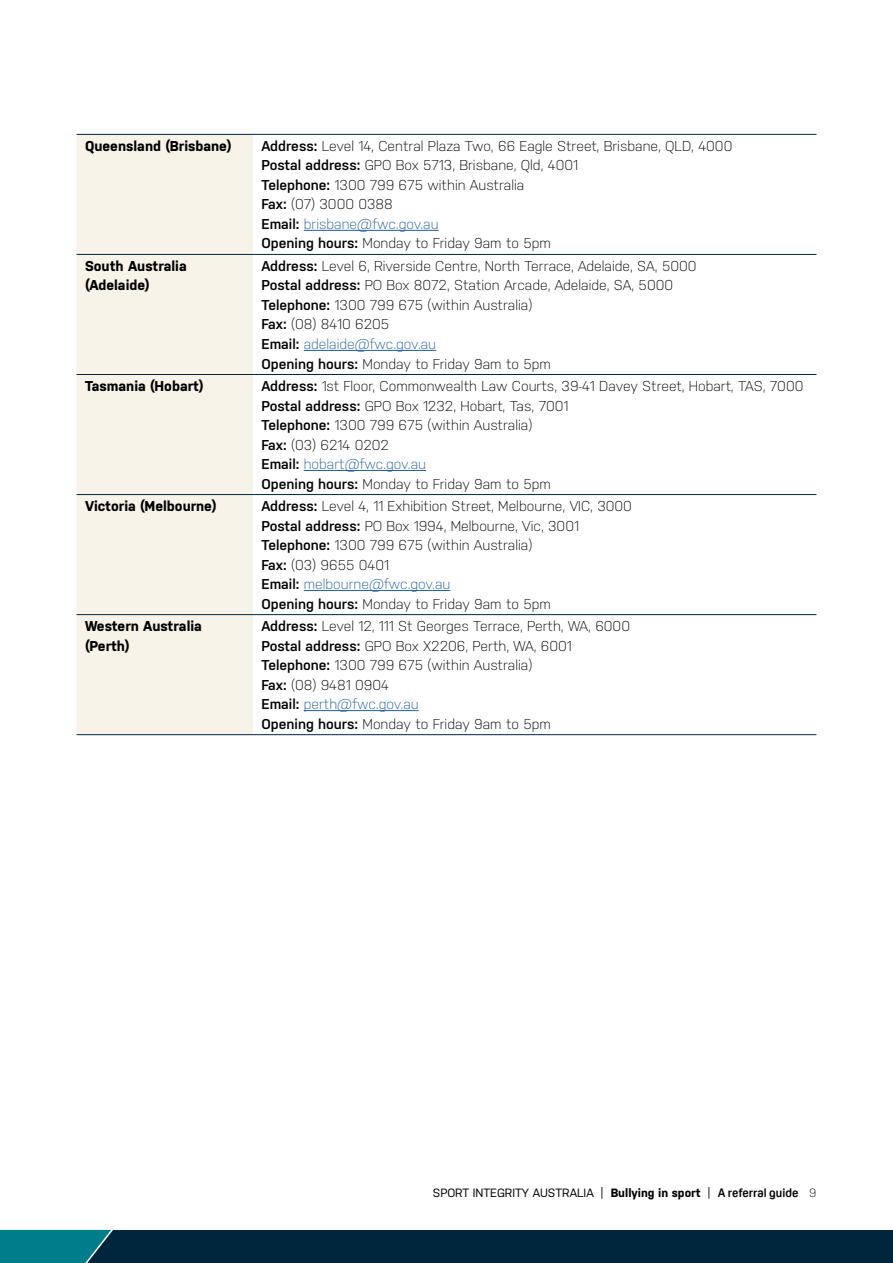
<style>
.page{position:relative;width:893px;height:1263px;background:#fff}
.page>*{position:absolute;margin:0;border:0;box-sizing:border-box;transform-origin:0 0}
._04__BODY_TEXT{font:300 14.25px "Nudista";color:#000}
._04__BODY_TEXT-2{font:300 14.25px "Nudista";color:#215e9e}
._04__BODY_TEXT-3{font:700 14.25px/19.5px "Nudista";color:#000}
.t1{font:12px "Nudista";color:#000}
.s1{font-weight:600}
.s2{font-weight:600;color:#000}
.s3{font-weight:700}
.s4{font-family:"Oscine";font-weight:700}
.s5{font-weight:300}
</style>
<div class="page">
<div style="left:77px;top:135px;width:176px;height:599px;background:#f7f3e9"></div>
<hr style="left:77px;top:134px;width:176px;height:1px;background:#00263e">
<hr style="left:253px;top:134px;width:563px;height:1px;background:#00263e">
<hr style="left:77px;top:254px;width:176px;height:1px;background:#00263e">
<hr style="left:253px;top:254px;width:563px;height:1px;background:#00263e">
<hr style="left:77px;top:374px;width:176px;height:1px;background:#00263e">
<hr style="left:253px;top:374px;width:563px;height:1px;background:#00263e">
<hr style="left:77px;top:494px;width:176px;height:1px;background:#00263e">
<hr style="left:253px;top:494px;width:563px;height:1px;background:#00263e">
<hr style="left:77px;top:614px;width:176px;height:1px;background:#00263e">
<hr style="left:253px;top:614px;width:563px;height:1px;background:#00263e">
<hr style="left:77px;top:734px;width:176px;height:1px;background:#00263e">
<hr style="left:253px;top:734px;width:563px;height:1px;background:#00263e">
<hr style="left:304px;top:230px;width:135px;height:1px;background:#215e9e">
<hr style="left:304px;top:350px;width:132px;height:1px;background:#215e9e">
<hr style="left:304px;top:470px;width:122px;height:1px;background:#215e9e">
<hr style="left:304px;top:590px;width:146px;height:1px;background:#215e9e">
<hr style="left:304px;top:710px;width:115px;height:1px;background:#215e9e">
<div style="left:0;top:1230px;width:893px;height:33px;background:#00263e"></div>
<svg style="left:0;top:1230px;width:113px;height:33px;background:#047583"></svg>
<p class="_04__BODY_TEXT-3" style="left:85px;top:136px;width:148px">Queensland (Brisbane)</p>
<p class="_04__BODY_TEXT" style="left:261px;top:138px;width:472px"><span class="s1">Address:</span> Level 14, Central Plaza Two, 66 Eagle Street, Brisbane, QLD, 4000</p>
<p class="_04__BODY_TEXT" style="left:261px;top:157px;width:318px"><span class="s1">Postal address:</span> GPO Box 5713, Brisbane, Qld, 4001</p>
<p class="_04__BODY_TEXT" style="left:261px;top:177px;width:264px"><span class="s1">Telephone:</span> 1300 799 675 within Australia</p>
<p class="_04__BODY_TEXT" style="left:261px;top:196px;width:133px"><span class="s1">Fax:</span> (07) 3000 0388</p>
<p class="_04__BODY_TEXT-2" style="left:261px;top:216px;width:179px"><span class="s2">Email:</span> brisbane@fwc.gov.au</p>
<p class="_04__BODY_TEXT" style="left:261px;top:235px;width:291px"><span class="s1">Opening hours:</span> Monday to Friday 9am to 5pm</p>
<p class="_04__BODY_TEXT-3" style="left:85px;top:256px;width:103px">South Australia (Adelaide)</p>
<p class="_04__BODY_TEXT" style="left:261px;top:258px;width:437px"><span class="s1">Address:</span> Level 6, Riverside Centre, North Terrace, Adelaide, SA, 5000</p>
<p class="_04__BODY_TEXT" style="left:261px;top:277px;width:413px"><span class="s1">Postal address:</span> PO Box 8072, Station Arcade, Adelaide, SA, 5000</p>
<p class="_04__BODY_TEXT" style="left:261px;top:297px;width:272px"><span class="s1">Telephone:</span> 1300 799 675 (within Australia)</p>
<p class="_04__BODY_TEXT" style="left:261px;top:316px;width:129px"><span class="s1">Fax:</span> (08) 8410 6205</p>
<p class="_04__BODY_TEXT-2" style="left:261px;top:336px;width:176px"><span class="s2">Email:</span> adelaide@fwc.gov.au</p>
<p class="_04__BODY_TEXT" style="left:261px;top:355px;width:291px"><span class="s1">Opening hours:</span> Monday to Friday 9am to 5pm</p>
<p class="_04__BODY_TEXT-3" style="left:85px;top:376px;width:120px">Tasmania (Hobart)</p>
<p class="_04__BODY_TEXT" style="left:261px;top:378px;width:543px"><span class="s1">Address:</span> 1st Floor, Commonwealth Law Courts, 39-41 Davey Street, Hobart, TAS, 7000</p>
<p class="_04__BODY_TEXT" style="left:261px;top:397px;width:309px"><span class="s1">Postal address:</span> GPO Box 1232, Hobart, Tas, 7001</p>
<p class="_04__BODY_TEXT" style="left:261px;top:417px;width:272px"><span class="s1">Telephone:</span> 1300 799 675 (within Australia)</p>
<p class="_04__BODY_TEXT" style="left:261px;top:436px;width:129px"><span class="s1">Fax:</span> (03) 6214 0202</p>
<p class="_04__BODY_TEXT-2" style="left:261px;top:456px;width:166px"><span class="s2">Email:</span> hobart@fwc.gov.au</p>
<p class="_04__BODY_TEXT" style="left:261px;top:475px;width:291px"><span class="s1">Opening hours:</span> Monday to Friday 9am to 5pm</p>
<p class="_04__BODY_TEXT-3" style="left:85px;top:496px;width:133px">Victoria (Melbourne)</p>
<p class="_04__BODY_TEXT" style="left:261px;top:498px;width:372px"><span class="s1">Address:</span> Level 4, 11 Exhibition Street, Melbourne, VIC, 3000</p>
<p class="_04__BODY_TEXT" style="left:261px;top:517px;width:319px"><span class="s1">Postal address:</span> PO Box 1994, Melbourne, Vic, 3001</p>
<p class="_04__BODY_TEXT" style="left:261px;top:537px;width:272px"><span class="s1">Telephone:</span> 1300 799 675 (within Australia)</p>
<p class="_04__BODY_TEXT" style="left:261px;top:556px;width:129px"><span class="s1">Fax:</span> (03) 9655 0401</p>
<p class="_04__BODY_TEXT-2" style="left:261px;top:576px;width:190px"><span class="s2">Email:</span> melbourne@fwc.gov.au</p>
<p class="_04__BODY_TEXT" style="left:261px;top:595px;width:291px"><span class="s1">Opening hours:</span> Monday to Friday 9am to 5pm</p>
<p class="_04__BODY_TEXT-3" style="left:85px;top:616px;width:118px">Western Australia (Perth)</p>
<p class="_04__BODY_TEXT" style="left:261px;top:618px;width:370px"><span class="s1">Address:</span> Level 12, 111 St Georges Terrace, Perth, WA, 6000</p>
<p class="_04__BODY_TEXT" style="left:261px;top:637px;width:312px"><span class="s1">Postal address:</span> GPO Box X2206, Perth, WA, 6001</p>
<p class="_04__BODY_TEXT" style="left:261px;top:657px;width:272px"><span class="s1">Telephone:</span> 1300 799 675 (within Australia)</p>
<p class="_04__BODY_TEXT" style="left:261px;top:676px;width:129px"><span class="s1">Fax:</span> (08) 9481 0904</p>
<p class="_04__BODY_TEXT-2" style="left:261px;top:696px;width:159px"><span class="s2">Email:</span> perth@fwc.gov.au</p>
<p class="_04__BODY_TEXT" style="left:261px;top:715px;width:291px"><span class="s1">Opening hours:</span> Monday to Friday 9am to 5pm</p>
<p class="t1" style="left:433px;top:1186px;width:385px">SPORT INTEGRITY AUSTRALIA | <span class="s3">Bullying in sport</span> | <span class="s4">A referral guide</span> <span class="s5">9</span></p>
</div>
